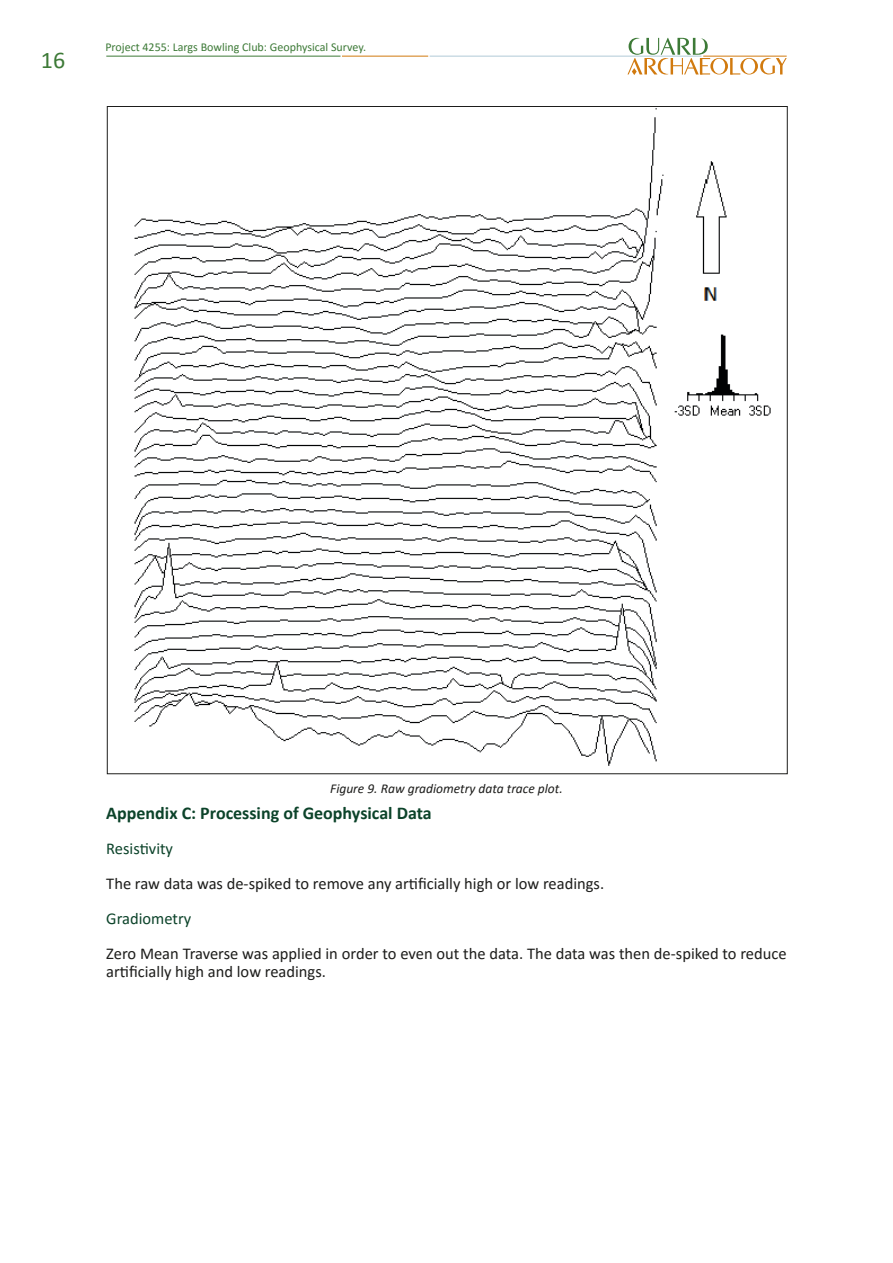
<style>
.page{position:relative;width:893px;height:1263px;background:#fff}
.page>*{position:absolute;margin:0;border:0;box-sizing:border-box;transform-origin:0 0}
.t1{font:24px "Calibri";color:#3d7a37}
.non-numbered_paragra{font:700 18px "Calibri";color:#0c432a}
.no_numbered_paragrap{font:16.5px/18px "Calibri";color:#1d1d1b}
.non-numbered_paragra-2{font:16.5px "Calibri";color:#0c432a}
.plate_caption{font:italic 13.5px "Calibri";color:#1d1d1b}
.t2{font:12px "Calibri";color:#3d7a37}
</style>
<div class="page">
<img style="left:134px;top:108px;width:637px;height:658px">
<svg style="left:627px;top:38px;width:160px;height:37px"></svg>
<hr style="left:703px;top:56px;width:84px;height:1px;background:#d17a0f">
<hr style="left:430px;top:56px;width:271px;height:1px;background:#b1cad7">
<hr style="left:342px;top:56px;width:86px;height:1px;background:#d17a0f">
<hr style="left:106px;top:56px;width:234px;height:1px;background:#3d7a37">
<h1 class="t1" style="left:41px;top:44px;width:26px">16</h1>
<p class="t2" style="left:105px;top:39px;width:262px">Project 4255: Largs Bowling Club: Geophysical Survey.</p>
<p class="plate_caption" style="left:330px;top:779px;width:234px">Figure 9. Raw gradiometry data trace plot.</p>
<p class="non-numbered_paragra" style="left:106px;top:800px;width:327px">Appendix C: Processing of Geophysical Data</p>
<p class="non-numbered_paragra-2" style="left:106px;top:837px;width:68px">Resistivity</p>
<p class="no_numbered_paragrap" style="left:106px;top:874px;width:499px">The raw data was de-spiked to remove any artificially high or low readings.</p>
<p class="non-numbered_paragra-2" style="left:106px;top:907px;width:87px">Gradiometry</p>
<p class="no_numbered_paragrap" style="left:106px;top:944px;width:682px">Zero Mean Traverse was applied in order to even out the data. The data was then de-spiked to reduce artificially high and low readings.</p>
</div>
